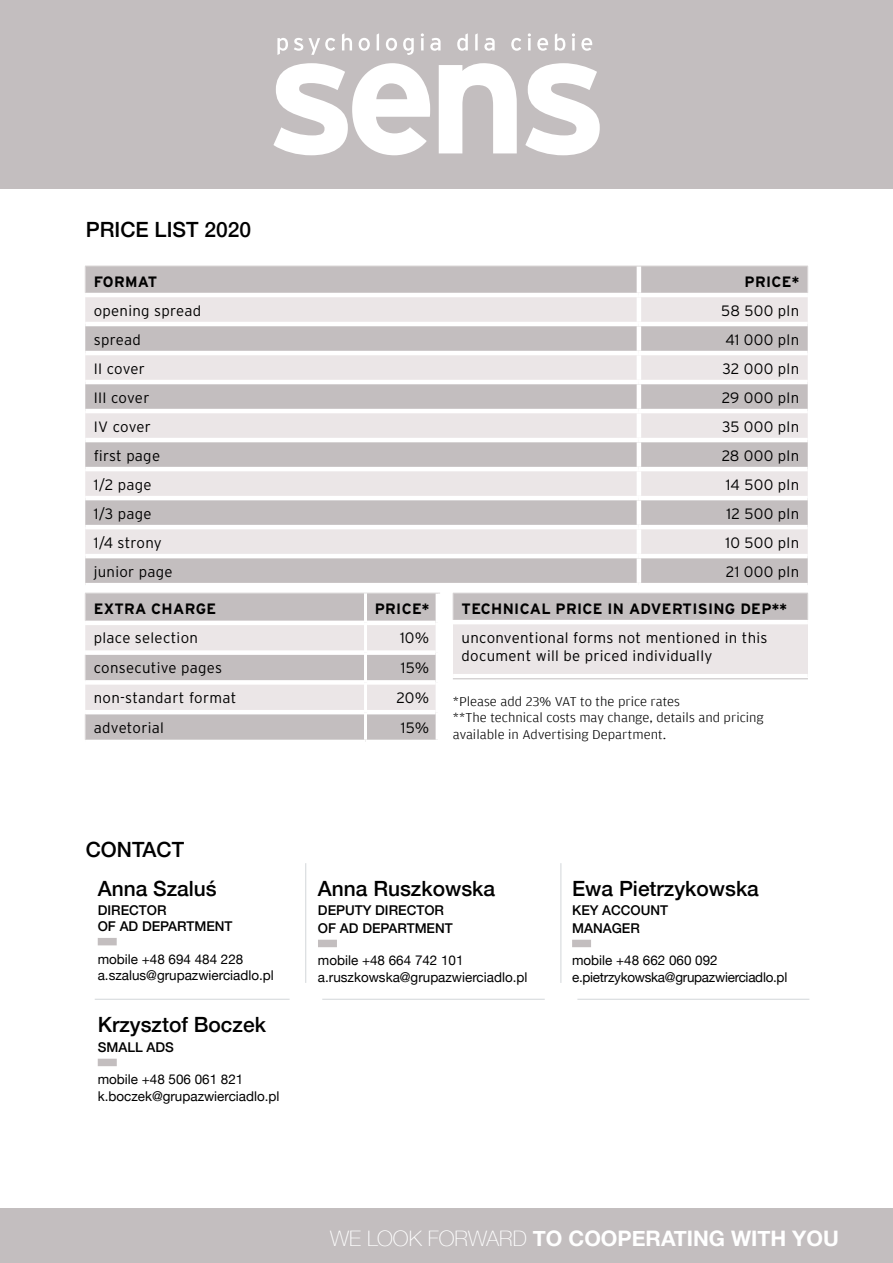
<style>
.page{position:relative;width:893px;height:1263px;background:#fff}
.page>*{position:absolute;margin:0;border:0;box-sizing:border-box;transform-origin:0 0}
.t1{font:700 21.3px "Helvetica Neue";color:#fff}
.t2{font:500 21px "Helvetica Neue";color:#000}
.t3{font:300 15px/18px "Interstate";letter-spacing:.02em;color:#000}
.t4{font:700 15px "Interstate";letter-spacing:.02em;color:#000}
.t5{font:13.5px/16.2px "Helvetica Neue";color:#000}
.t6{font:300 13.5px/16.2px "Amplitude";color:#000;scale:1.1 1}
.t7{font:500 13.5px/18px "Helvetica Neue";color:#000}
.t8{font:13.5px/16.2px "Helvetica Neue";letter-spacing:-.02em;color:#000}
.s1{font-weight:100}
</style>
<div class="page">
<div style="left:0;top:1209px;width:893px;height:54px;background:#c3bebf"></div>
<div style="left:0;top:0;width:893px;height:189px;background:#c3bebf"></div>
<svg style="left:273px;top:63px;width:327px;height:92px"></svg>
<svg style="left:277px;top:33px;width:315px;height:22px"></svg>
<div style="left:85px;top:297px;width:723px;height:25px;background:#ebe6e7"></div>
<svg style="left:85px;top:326px;width:723px;height:257px;background:#d5d0d1"></svg>
<hr style="left:637px;top:297px;width:4px;height:25px;background:#fff">
<hr style="left:637px;top:326px;width:4px;height:25px;background:#fff">
<hr style="left:637px;top:355px;width:4px;height:25px;background:#fff">
<hr style="left:637px;top:384px;width:4px;height:25px;background:#fff">
<hr style="left:637px;top:413px;width:4px;height:25px;background:#fff">
<hr style="left:637px;top:442px;width:4px;height:25px;background:#fff">
<hr style="left:637px;top:471px;width:4px;height:25px;background:#fff">
<hr style="left:637px;top:500px;width:4px;height:25px;background:#fff">
<hr style="left:637px;top:529px;width:4px;height:25px;background:#fff">
<hr style="left:637px;top:558px;width:4px;height:25px;background:#fff">
<hr style="left:85px;top:351px;width:554px;height:4px;background:#fff">
<hr style="left:639px;top:351px;width:169px;height:4px;background:#fff">
<hr style="left:85px;top:380px;width:554px;height:4px;background:#fff">
<hr style="left:639px;top:380px;width:169px;height:4px;background:#fff">
<hr style="left:85px;top:409px;width:554px;height:4px;background:#fff">
<hr style="left:639px;top:409px;width:169px;height:4px;background:#fff">
<hr style="left:85px;top:438px;width:554px;height:4px;background:#fff">
<hr style="left:639px;top:438px;width:169px;height:4px;background:#fff">
<hr style="left:85px;top:467px;width:554px;height:4px;background:#fff">
<hr style="left:639px;top:467px;width:169px;height:4px;background:#fff">
<hr style="left:85px;top:496px;width:554px;height:4px;background:#fff">
<hr style="left:639px;top:496px;width:169px;height:4px;background:#fff">
<hr style="left:85px;top:525px;width:554px;height:4px;background:#fff">
<hr style="left:639px;top:525px;width:169px;height:4px;background:#fff">
<hr style="left:639px;top:554px;width:169px;height:4px;background:#fff">
<svg style="left:85px;top:266px;width:723px;height:27px;background:#c4bfc0"></svg>
<hr style="left:85px;top:554px;width:554px;height:4px;background:#fff">
<hr style="left:365px;top:593px;width:75px;height:1px;background:#dbd8d8">
<svg style="left:85px;top:593px;width:353px;height:147px;background:#d8d4d5"></svg>
<hr style="left:364px;top:593px;width:3px;height:30px;background:#fff">
<hr style="left:364px;top:623px;width:3px;height:30px;background:#fff">
<hr style="left:364px;top:653px;width:3px;height:29px;background:#fff">
<hr style="left:364px;top:682px;width:3px;height:30px;background:#fff">
<hr style="left:364px;top:712px;width:3px;height:28px;background:#fff">
<div style="left:453px;top:593px;width:355px;height:29px;background:#c3bebf"></div>
<div style="left:453px;top:622px;width:355px;height:54px;background:#ebe6e7"></div>
<hr style="left:453px;top:620px;width:355px;height:4px;background:#fff">
<hr style="left:453px;top:674px;width:355px;height:4px;background:#fff">
<svg style="left:453px;top:594px;width:1px;height:26px"></svg>
<hr style="left:453px;top:593px;width:355px;height:1px;background:#dbd8d8">
<svg style="left:807px;top:594px;width:1px;height:26px"></svg>
<hr style="left:453px;top:678px;width:355px;height:1px;background:#c3bebf">
<div style="left:98px;top:938px;width:19px;height:7px;background:#c3bebf"></div>
<div style="left:318px;top:940px;width:19px;height:7px;background:#c3bebf"></div>
<div style="left:572px;top:940px;width:19px;height:7px;background:#c3bebf"></div>
<div style="left:98px;top:1059px;width:19px;height:7px;background:#c3bebf"></div>
<hr style="left:305px;top:863px;width:1px;height:120px;background:#d2d6d9">
<hr style="left:561px;top:863px;width:1px;height:120px;background:#d2d6d9">
<hr style="left:95px;top:999px;width:195px;height:1px;background:#d2d6d9">
<hr style="left:322px;top:999px;width:223px;height:1px;background:#d2d6d9">
<hr style="left:577px;top:999px;width:232px;height:1px;background:#d2d6d9">
<h2 class="t2" style="left:86px;top:213px;width:167px">PRICE LIST 2020</h2>
<p class="t4" style="left:94px;top:272px;width:65px">FORMAT</p>
<p class="t4" style="left:745px;top:272px;width:56px">PRICE*</p>
<p class="t3" style="left:94px;top:301px;width:109px">opening spread</p>
<p class="t3" style="left:721px;top:301px;width:79px">58 500 pln</p>
<p class="t3" style="left:94px;top:330px;width:49px">spread</p>
<p class="t3" style="left:725px;top:330px;width:75px">41 000 pln</p>
<p class="t3" style="left:94px;top:359px;width:53px">II cover</p>
<p class="t3" style="left:722px;top:359px;width:78px">32 000 pln</p>
<p class="t3" style="left:94px;top:388px;width:57px">III cover</p>
<p class="t3" style="left:722px;top:388px;width:79px">29 000 pln</p>
<p class="t3" style="left:94px;top:417px;width:59px">IV cover</p>
<p class="t3" style="left:722px;top:417px;width:79px">35 000 pln</p>
<p class="t3" style="left:94px;top:446px;width:68px">first page</p>
<p class="t3" style="left:722px;top:446px;width:79px">28 000 pln</p>
<p class="t3" style="left:94px;top:475px;width:59px">1/2 page</p>
<p class="t3" style="left:726px;top:475px;width:75px">14 500 pln</p>
<p class="t3" style="left:94px;top:504px;width:59px">1/3 page</p>
<p class="t3" style="left:726px;top:504px;width:74px">12 500 pln</p>
<p class="t3" style="left:94px;top:533px;width:70px">1/4 strony</p>
<p class="t3" style="left:725px;top:533px;width:75px">10 500 pln</p>
<p class="t3" style="left:94px;top:562px;width:80px">junior page</p>
<p class="t3" style="left:726px;top:562px;width:75px">21 000 pln</p>
<p class="t4" style="left:94px;top:599px;width:124px">EXTRA CHARGE</p>
<p class="t4" style="left:375px;top:599px;width:56px">PRICE*</p>
<p class="t3" style="left:94px;top:628px;width:106px">place selection</p>
<p class="t3" style="left:400px;top:628px;width:31px">10%</p>
<p class="t3" style="left:94px;top:658px;width:130px">consecutive pages</p>
<p class="t3" style="left:401px;top:658px;width:30px">15%</p>
<p class="t3" style="left:94px;top:688px;width:144px">non-standart format</p>
<p class="t3" style="left:396px;top:688px;width:34px">20%</p>
<p class="t3" style="left:94px;top:718px;width:72px">advetorial</p>
<p class="t3" style="left:401px;top:718px;width:30px">15%</p>
<p class="t4" style="left:462px;top:599px;width:11px">TECH</p>
<p class="t4" style="left:503px;top:599px;width:21px">NICA</p>
<p class="t4" style="left:541px;top:599px;width:25px">L PRICE</p>
<p class="t4" style="left:607px;top:599px;width:64px">I N ADVERTI</p>
<p class="t4" style="left:698px;top:599px;width:91px">SI NG DEP**</p>
<p class="t3" style="left:462px;top:628px;width:307px">unconventional forms not mentioned in this document will be priced individually</p>
<p class="t6" style="left:453px;top:694px;width:284px">*Please add 23% VAT to the price rates<br>**The technical costs may change, details and pricing available in Advertising Department.</p>
<h2 class="t2" style="left:86px;top:833px;width:100px">CONTACT</h2>
<h2 class="t2" style="left:98px;top:871px;width:120px">ANNA SZALUŚ</h2>
<p class="t7" style="left:98px;top:901px;width:136px;line-height:16.2px">DIRECTOR<br>OF AD DEPARTMENT</p>
<p class="t5" style="left:98px;top:951px;width:178px">mobile +48 694 484 228 a.szalus@grupazwierciadlo.pl</p>
<h2 class="t2" style="left:98px;top:1008px;width:170px">KRZYSZTOF BOCZEK</h2>
<p class="t7" style="left:98px;top:1037px;width:11px">SMA</p>
<p class="t7" style="left:127px;top:1037px;width:47px">LL ADS</p>
<p class="t5" style="left:98px;top:1072px;width:183px">mobile +48 506 061 821 k.boczek@grupazwierciadlo.pl</p>
<h2 class="t2" style="left:318px;top:871px;width:179px">ANNA RUSZKOWSKA</h2>
<p class="t7" style="left:318px;top:900px;width:136px">DEPUTY DIRECTOR<br>OF AD DEPARTMENT</p>
<p class="t5" style="left:318px;top:953px;width:211px">mobile +48 664 742 101 a.ruszkowska@grupazwierciadlo.pl</p>
<h2 class="t2" style="left:572px;top:871px;width:188px">EWA PIETRZYKOWSKA</h2>
<p class="t7" style="left:572px;top:900px;width:98px">KEY ACCOUNT<br>MANAGER</p>
<p class="t8" style="left:572px;top:953px;width:217px">mobile +48 662 060 092 e.pietrzykowska@grupazwierciadlo.pl</p>
<h1 class="t1" style="left:330px;top:1222px;width:510px"><span class="s1">WE LOOK FORWARD</span> TO COOPERATING WITH YOU</h1>
</div>
